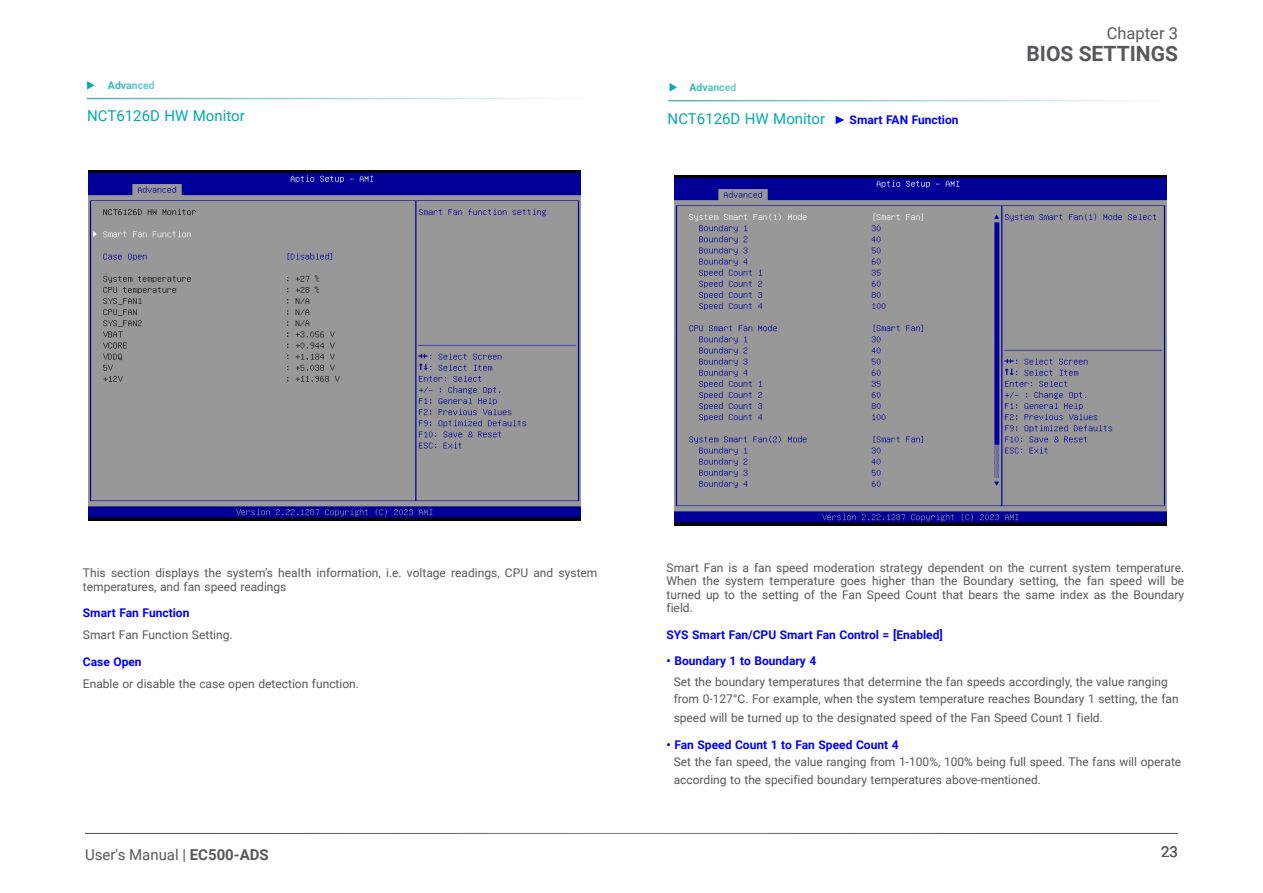
<style>
.page{position:relative;width:1263px;height:893px;background:#fff}
.page>*{position:absolute;margin:0;border:0;box-sizing:border-box;transform-origin:0 0}
.t1{font:700 21px "Roboto";color:#57585a}
.t2{font:16.5px "Roboto";color:#57585a}
.Heading_3{font:15px "Roboto";color:#00aaad}
.t3{font:15px "Roboto";color:#57585a}
.Body_Text{font:12px/13.5px "Roboto";color:#57585a;text-align:justify}
.BIOS_Item{font:12px "Roboto";color:#57585a}
.BIOS_Item-2{font:700 12px "Roboto";color:#00f}
.t4{font:700 10.5px "Roboto";color:#00aaad}
.s1{font-family:"Tahoma";font-weight:700;font-size:12px;color:#00f}
.s2{font-weight:700;font-size:12px;color:#00f}
.s3{font-weight:700}
</style>
<div class="page">
<hr style="left:85px;top:833px;width:1093px;height:1px;background:#57585a">
<hr style="left:87px;top:98px;width:514px;height:1px;background:#2e9aa0">
<img style="left:89px;top:170px;width:491px;height:350px">
<img style="left:674px;top:175px;width:492px;height:350px">
<hr style="left:668px;top:100px;width:515px;height:1px;background:#2e9aa0">
<p class="t4" style="left:108px;top:78px;width:48px">Advanced</p>
<p class="Heading_3" style="left:87px;top:106px;width:159px">NCT6126D HW Monitor</p>
<p class="t4" style="left:689px;top:80px;width:48px">Advanced</p>
<p class="Heading_3" style="left:668px;top:108px;width:292px">NCT6126D HW Monitor <span class="s1">►</span> <span class="s2">Smart FAN Function</span></p>
<h2 class="t2" style="left:1107px;top:21px;width:73px">Chapter 3</h2>
<h1 class="t1" style="left:1026px;top:39px;width:153px">BIOS SETTINGS</h1>
<p class="Body_Text" style="left:83px;top:566px;width:516px">This section displays the system’s health information, i.e. voltage readings, CPU and system temperatures, and fan speed readings</p>
<p class="BIOS_Item-2" style="left:83px;top:605px;width:108px">Smart Fan Function</p>
<p class="Body_Text" style="left:83px;top:628px;width:151px">Smart Fan Function Setting.</p>
<p class="BIOS_Item-2" style="left:83px;top:653px;width:60px">Case Open</p>
<p class="Body_Text" style="left:83px;top:676px;width:278px">Enable or disable the case open detection function.</p>
<p class="t3" style="left:85px;top:844px;width:185px">User's Manual | <span class="s3">EC500-ADS</span></p>
<p class="Body_Text" style="left:666px;top:560px;width:519px">Smart Fan is a fan speed moderation strategy dependent on the current system temperature.<br>When the system temperature goes higher than the Boundary setting, the fan speed will be turned up to the setting of the Fan Speed Count that bears the same index as the Boundary field.</p>
<p class="BIOS_Item-2" style="left:666px;top:626px;width:278px">SYS Smart Fan/CPU Smart Fan Control = [Enabled]</p>
<p class="BIOS_Item-2" style="left:666px;top:652px;width:151px">• Boundary 1 to Boundary 4</p>
<p class="BIOS_Item" style="left:674px;top:673px;width:496px">Set the boundary temperatures that determine the fan speeds accordingly, the value ranging</p>
<p class="BIOS_Item" style="left:674px;top:690px;width:506px">from 0-127°C. For example, when the system temperature reaches Boundary 1 setting, the fan</p>
<p class="BIOS_Item" style="left:674px;top:709px;width:431px">speed will be turned up to the designated speed of the Fan Speed Count 1 field.</p>
<p class="BIOS_Item-2" style="left:666px;top:736px;width:234px">• Fan Speed Count 1 to Fan Speed Count 4</p>
<p class="BIOS_Item" style="left:674px;top:753px;width:509px">Set the fan speed, the value ranging from 1-100%, 100% being full speed. The fans will operate</p>
<p class="BIOS_Item" style="left:674px;top:771px;width:369px">according to the specified boundary temperatures above-mentioned.</p>
<p class="t3" style="left:1161px;top:841px;width:18px">23</p>
</div>
